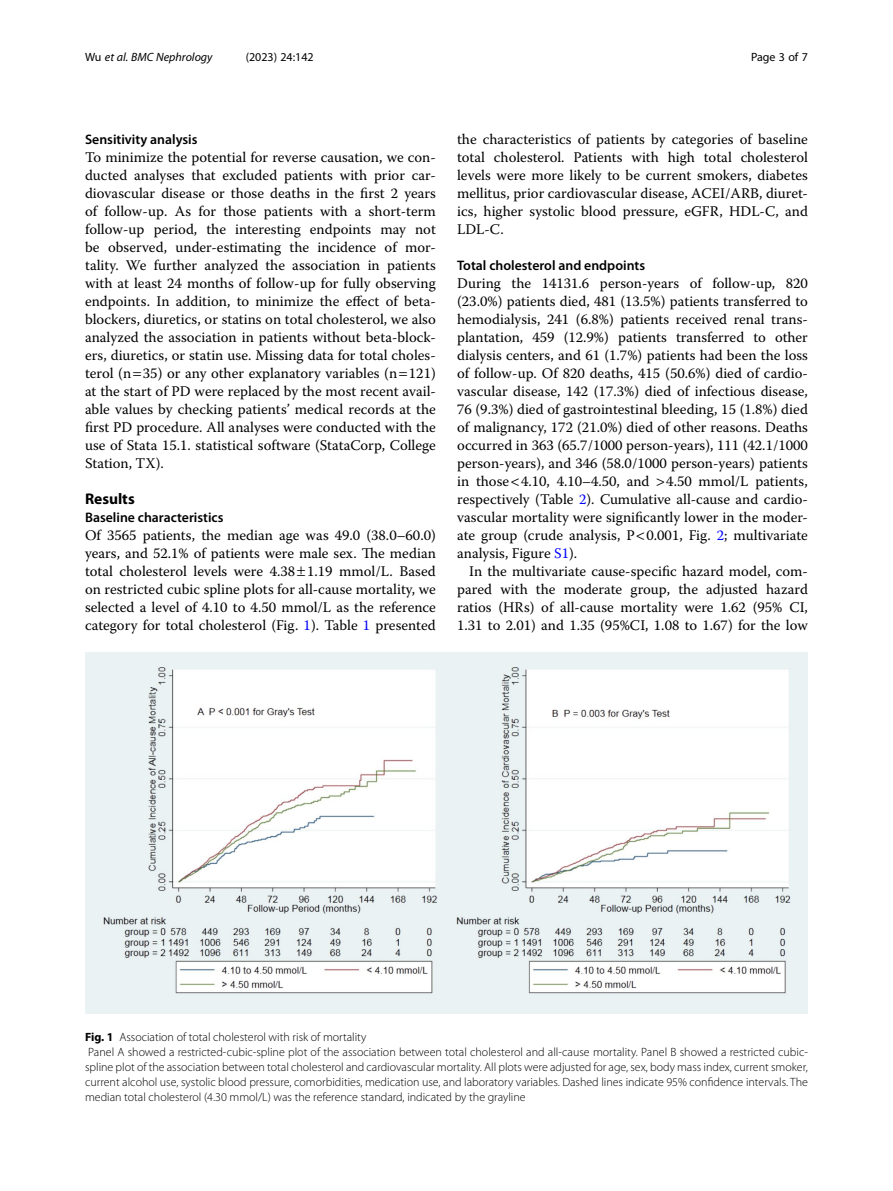
<style>
.page{position:relative;width:893px;height:1191px;background:#fff}
.page>*{position:absolute;margin:0;border:0;box-sizing:border-box;transform-origin:0 0}
.Head_1{font:700 15.45px "Myriad Pro";color:#000}
.Body_Text{font:14.7px/18px "Warnock Pro";color:#000;text-align:justify}
.Body_Text_Indent{font:14.7px/18px "Warnock Pro";color:#000;text-align:justify}
.Head_2{font:600 13.8px "Myriad Pro";color:#000}
.Head_2_After_1{font:600 13.8px "Myriad Pro";color:#000}
.Figure_Caption{font:300 12px/15px "Myriad Pro";color:#000;text-align:justify}
.t1{font:italic 12px "Myriad Pro";color:#000}
.t2{font:12px "Myriad Pro";color:#000}
.s1{font-style:normal}
.s2{color:#00f}
.s3{font-weight:700}
</style>
<div class="page">
<img style="left:85px;top:652px;width:723px;height:362px">
<p class="t1" style="left:85px;top:50px;width:129px"><span class="s1">Wu</span> et al. BMC Nephrology</p>
<p class="t2" style="left:246px;top:50px;width:70px">(2023) 24:142</p>
<p class="t2" style="left:751px;top:50px;width:58px">Page 3 of 7</p>
<p class="Head_2" style="left:85px;top:131px;width:114px">Sensitivity analysis</p>
<p class="Body_Text" style="left:85px;top:148px;width:352px">To minimize the potential for reverse causation, we con&shy;ducted analyses that excluded patients with prior car&shy;diovascular disease or those deaths in the first 2 years of follow-up. As for those patients with a short-term follow-up period, the interesting endpoints may not be observed, under-estimating the incidence of mor&shy;tality. We further analyzed the association in patients with at least 24 months of follow-up for fully observing endpoints. In addition, to minimize the effect of beta&shy;blockers, diuretics, or statins on total cholesterol, we also analyzed the association in patients without beta-block&shy;ers, diuretics, or statin use. Missing data for total choles&shy;terol (n 35) or any other explanatory variables (n 121) at the start of PD were replaced by the most recent avail&shy;able values by checking patients’ medical records at the first PD procedure. All analyses were conducted with the use of Stata 15.1. statistical software (StataCorp, College Station, TX).</p>
<p class="Head_1" style="left:85px;top:489px;width:51px">Results</p>
<p class="Head_2_After_1" style="left:85px;top:509px;width:140px">Baseline characteristics</p>
<p class="Body_Text" style="left:85px;top:526px;width:352px">Of 3565 patients, the median age was 49.0 (38.0–60.0) years, and 52.1% of patients were male sex. The median total cholesterol levels were 4.38 1.19 mmol/L. Based on restricted cubic spline plots for all-cause mortality, we selected a level of 4.10 to 4.50 mmol/L as the reference category for total cholesterol (Fig. <span class="s2">1</span>). Table <span class="s2">1</span> presented</p>
<p class="Body_Text" style="left:457px;top:130px;width:352px">the characteristics of patients by categories of baseline total cholesterol. Patients with high total cholesterol levels were more likely to be current smokers, diabetes mellitus, prior cardiovascular disease, ACEI/ARB, diuret&shy;ics, higher systolic blood pressure, eGFR, HDL-C, and LDL-C.</p>
<p class="Head_2" style="left:457px;top:257px;width:189px">Total cholesterol and endpoints</p>
<p class="Body_Text" style="left:457px;top:274px;width:352px">During the 14131.6 person-years of follow-up, 820 (23.0%) patients died, 481 (13.5%) patients transferred to hemodialysis, 241 (6.8%) patients received renal trans&shy;plantation, 459 (12.9%) patients transferred to other dialysis centers, and 61 (1.7%) patients had been the loss of follow-up. Of 820 deaths, 415 (50.6%) died of cardio&shy;vascular disease, 142 (17.3%) died of infectious disease, 76 (9.3%) died of gastrointestinal bleeding, 15 (1.8%) died of malignancy, 172 (21.0%) died of other reasons. Deaths occurred in 363 (65.7/1000 person-years), 111 (42.1/1000 person-years), and 346 (58.0/1000 person-years) patients in those 4.10, 4.10–4.50, and 4.50 mmol/L patients, respectively (Table <span class="s2">2</span>). Cumulative all-cause and cardio&shy;vascular mortality were significantly lower in the moder&shy;ate group (crude analysis, P 0.001, Fig. <span class="s2">2</span>; multivariate analysis, Figure <span class="s2">S1</span>).</p>
<p class="Body_Text_Indent" style="left:457px;top:562px;width:352px;text-indent:12px">In the multivariate cause-specific hazard model, com&shy;pared with the moderate group, the adjusted hazard ratios (HRs) of all-cause mortality were 1.62 (95% CI, 1.31 to 2.01) and 1.35 (95%CI, 1.08 to 1.67) for the low</p>
<p class="Figure_Caption" style="left:85px;top:1029px;width:283px"><span class="s3">Fig. 1</span> Association of total cholesterol with risk of mortality</p>
<p class="Figure_Caption" style="left:85px;top:1044px;width:724px">Panel A showed a restricted-cubic-spline plot of the association between total cholesterol and all-cause mortality. Panel B showed a restricted cubic&shy;spline plot of the association between total cholesterol and cardiovascular mortality. All plots were adjusted for age, sex, body mass index, current smoker, current alcohol use, systolic blood pressure, comorbidities, medication use, and laboratory variables. Dashed lines indicate 95% confidence intervals. The median total cholesterol (4.30 mmol/L) was the reference standard, indicated by the grayline</p>
</div>
